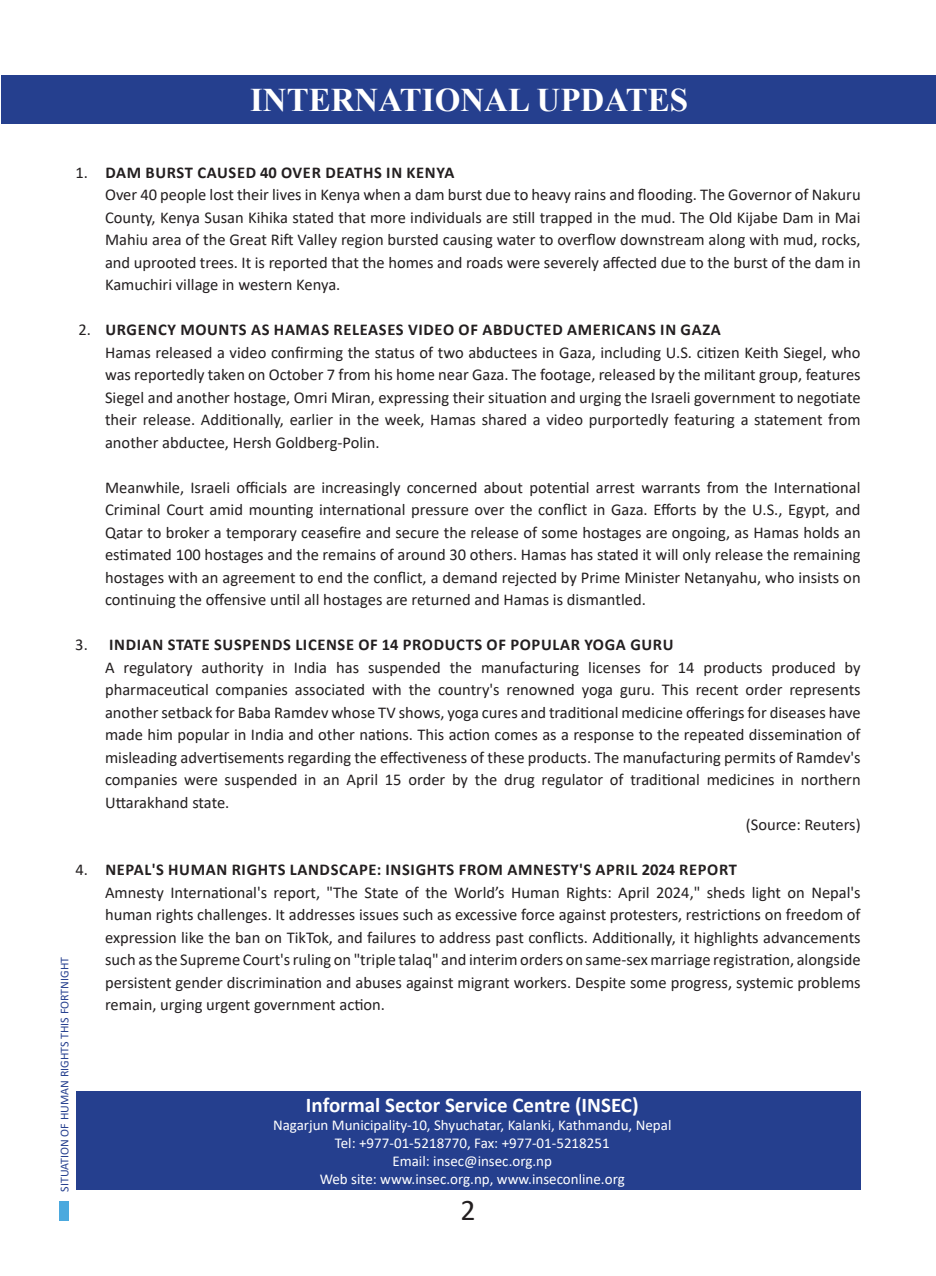
<style>
.page{position:relative;width:936px;height:1276px;background:#fff}
.page>*{position:absolute;margin:0;border:0;box-sizing:border-box;transform-origin:0 0}
.t1{font:700 33px "Times New Roman";color:#fff}
.t2{font:30px "Calibri";color:#231f20}
.t3{font:700 21px "Calibri";color:#fff}
.t4{font:16.5px/22.5px "Calibri";color:#231f20;text-align:justify}
.t5{font:700 16.5px "Calibri";letter-spacing:.04em;color:#231f20}
.t6{font:15px "Calibri";color:#fff}
.t7{font:12px "Calibri";color:#253f8e}
.s1{font-weight:400}
</style>
<div class="page">
<div style="left:60px;top:1201px;width:9px;height:19px;background:#4ba9de"></div>
<div style="left:76px;top:1091px;width:784px;height:99px;background:#253f8e"></div>
<div style="left:1px;top:75px;width:934px;height:49px;background:#253f8e"></div>
<p class="t1" style="left:250px;top:76px;width:439px">INTERNATIONAL UPDATES</p>
<p class="t5" style="left:76px;top:160px;width:380px"><span class="s1">1.</span> DAM BURST CAUSED 40 OVER DEATHS IN KENYA</p>
<p class="t4" style="left:105px;top:183px;width:757px">Over 40 people lost their lives in Kenya when a dam burst due to heavy rains and flooding. The Governor of Nakuru County, Kenya Susan Kihika stated that more individuals are still trapped in the mud. The Old Kijabe Dam in Mai Mahiu area of the Great Rift Valley region bursted causing water to overflow downstream along with mud, rocks, and uprooted trees. It is reported that the homes and roads were severely affected due to the burst of the dam in Kamuchiri village in western Kenya.</p>
<p class="t5" style="left:78px;top:318px;width:644px"><span class="s1">2.</span> URGENCY MOUNTS AS HAMAS RELEASES VIDEO OF ABDUCTED AMERICANS IN GAZA</p>
<p class="t4" style="left:105px;top:340px;width:757px">Hamas released a video confirming the status of two abductees in Gaza, including U.S. citizen Keith Siegel, who was reportedly taken on October 7 from his home near Gaza. The footage, released by the militant group, features Siegel and another hostage, Omri Miran, expressing their situation and urging the Israeli government to negotiate their release. Additionally, earlier in the week, Hamas shared a video purportedly featuring a statement from another abductee, Hersh Goldberg-Polin.</p>
<p class="t4" style="left:105px;top:475px;width:757px">Meanwhile, Israeli officials are increasingly concerned about potential arrest warrants from the International Criminal Court amid mounting international pressure over the conflict in Gaza. Efforts by the U.S., Egypt, and Qatar to broker a temporary ceasefire and secure the release of some hostages are ongoing, as Hamas holds an estimated 100 hostages and the remains of around 30 others. Hamas has stated it will only release the remaining hostages with an agreement to end the conflict, a demand rejected by Prime Minister Netanyahu, who insists on continuing the offensive until all hostages are returned and Hamas is dismantled.</p>
<p class="t5" style="left:75px;top:633px;width:599px"><span class="s1">3.</span> INDIAN STATE SUSPENDS LICENSE OF 14 PRODUCTS OF POPULAR YOGA GURU</p>
<p class="t4" style="left:105px;top:655px;width:757px">A regulatory authority in India has suspended the manufacturing licenses for 14 products produced by pharmaceutical companies associated with the country's renowned yoga guru. This recent order represents another setback for Baba Ramdev whose TV shows, yoga cures and traditional medicine offerings for diseases have made him popular in India and other nations. This action comes as a response to the repeated dissemination of misleading advertisements regarding the effectiveness of these products. The manufacturing permits of Ramdev's companies were suspended in an April 15 order by the drug regulator of traditional medicines in northern Uttarakhand state.</p>
<p class="t4" style="left:745px;top:813px;width:116px">(Source: Reuters)</p>
<p class="t5" style="left:76px;top:858px;width:662px"><span class="s1">4.</span> NEPAL'S HUMAN RIGHTS LANDSCAPE: INSIGHTS FROM AMNESTY'S APRIL 2024 REPORT</p>
<p class="t4" style="left:105px;top:880px;width:757px">Amnesty International's report, "The State of the World’s Human Rights: April 2024," sheds light on Nepal's human rights challenges. It addresses issues such as excessive force against protesters, restrictions on freedom of expression like the ban on TikTok, and failures to address past conflicts. Additionally, it highlights advancements such as the Supreme Court's ruling on "triple talaq" and interim orders on same-sex marriage registration, alongside persistent gender discrimination and abuses against migrant workers. Despite some progress, systemic problems remain, urging urgent government action.</p>
<p class="t7" style="left:56px;top:1191px;width:236px;rotate:-90deg">SITUATION OF HUMAN RIGHTS THIS FORTNIGHT</p>
<p class="t3" style="left:306px;top:1090px;width:334px">Informal Sector Service Centre (INSEC)</p>
<p class="t6" style="left:273px;top:1114px;width:400px">Nagarjun Municipality-10, Shyuchatar, Kalanki, Kathmandu, Nepal</p>
<p class="t6" style="left:335px;top:1132px;width:276px">Tel: +977-01-5218770, Fax: +977-01-5218251</p>
<p class="t6" style="left:392px;top:1150px;width:161px">Email: insec@insec.org.np</p>
<p class="t6" style="left:320px;top:1168px;width:306px">Web site: www.insec.org.np, www.inseconline.org</p>
<h2 class="t2" style="left:460px;top:1189px;width:17px">2</h2>
</div>
